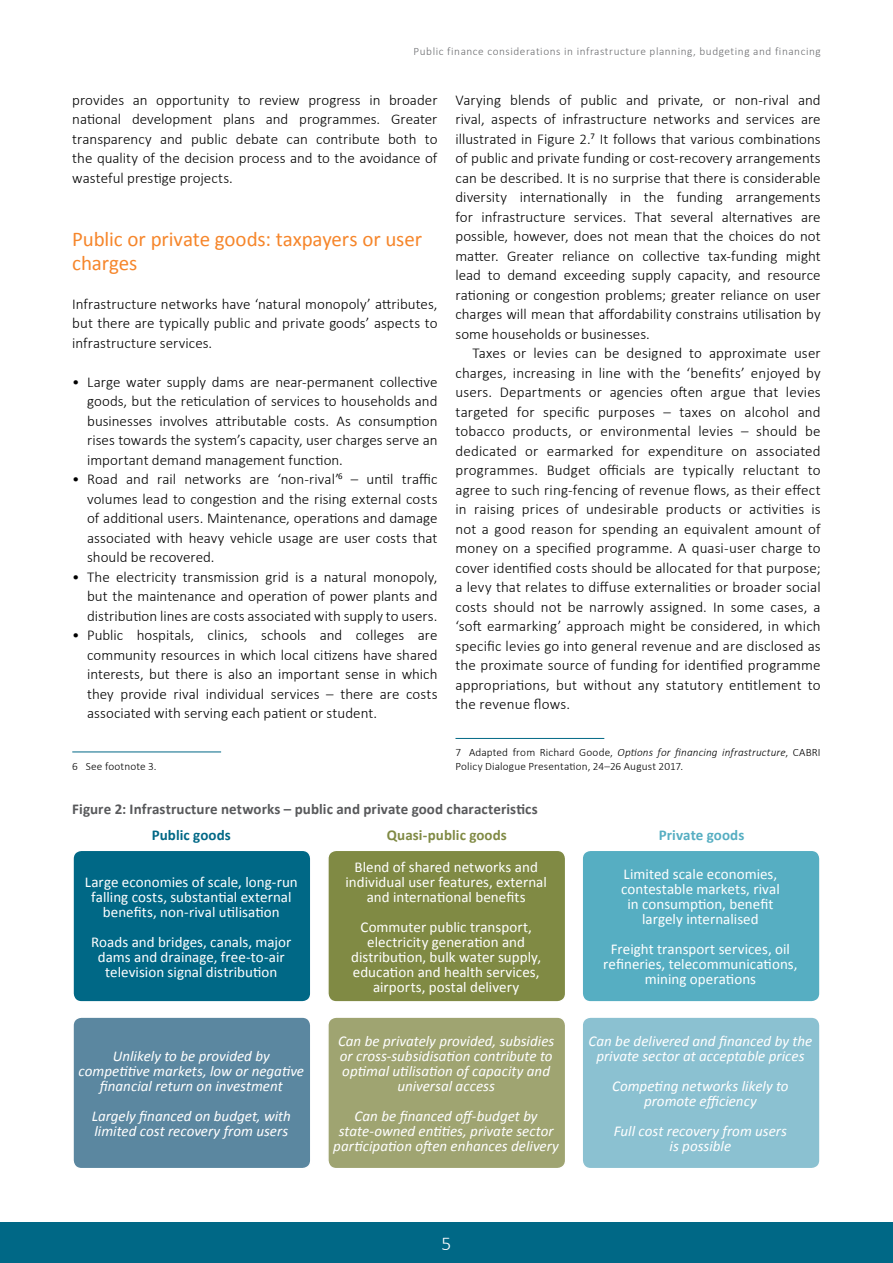
<style>
.page{position:relative;width:893px;height:1263px;background:#fff}
.page>*{position:absolute;margin:0;border:0;box-sizing:border-box;transform-origin:0 0}
.t1{font:21px/24px "Calibri";letter-spacing:-.005em;color:#f6862b}
.t2{font:300 19.5px "Calibri";color:#fff}
.t3{font:300 15px/19.5px "Calibri";color:#000;text-align:justify}
.t4{font:15px/15px "Calibri";letter-spacing:.005em;color:#fff;text-align:center}
.t5{font:italic 15px/15px "Calibri";color:#fff;text-align:center}
.t6{font:700 15px "Calibri";letter-spacing:.005em;color:#58595b}
.t7{font:700 15px "Calibri";letter-spacing:.005em;color:#808a44}
.t8{font:700 15px "Calibri";letter-spacing:.005em;color:#56aec2}
.t9{font:700 15px "Calibri";letter-spacing:.005em;color:#006886}
.t10{font:300 11.25px/13.5px "Calibri";letter-spacing:.01em;color:#000}
.t11{font:300 11.25px "Calibri";letter-spacing:.05em;color:#6d6e71}
.s1{font-style:italic}
</style>
<div class="page">
<div style="left:0;top:1222px;width:893px;height:41px;background:#006886"></div>
<hr style="left:72px;top:752px;width:149px;height:1px;background:#006886">
<hr style="left:455px;top:738px;width:149px;height:1px;background:#006886">
<div style="left:73px;top:850px;width:238px;height:152px;background:#006886;border-radius:9px"></div>
<div style="left:72px;top:849px;width:240px;height:153px;border:2px solid #fff;border-radius:9px"></div>
<div style="left:73px;top:1017px;width:238px;height:152px;background:#5b87a0;border-radius:9px"></div>
<div style="left:72px;top:1016px;width:240px;height:153px;border:2px solid #fff;border-radius:9px"></div>
<div style="left:328px;top:850px;width:238px;height:152px;background:#808a44;border-radius:9px"></div>
<div style="left:327px;top:849px;width:239px;height:153px;border:2px solid #fff;border-radius:9px"></div>
<div style="left:328px;top:1017px;width:238px;height:152px;background:#9fa471;border-radius:9px"></div>
<div style="left:327px;top:1016px;width:239px;height:153px;border:2px solid #fff;border-radius:9px"></div>
<div style="left:582px;top:850px;width:238px;height:152px;background:#56aec2;border-radius:9px"></div>
<div style="left:581px;top:849px;width:240px;height:153px;border:2px solid #fff;border-radius:9px"></div>
<div style="left:582px;top:1017px;width:238px;height:152px;background:#8bc1d1;border-radius:9px"></div>
<div style="left:581px;top:1016px;width:240px;height:153px;border:2px solid #fff;border-radius:9px"></div>
<p class="t11" style="left:414px;top:44px;width:409px">Public finance considerations in infrastructure planning, budgeting and financing</p>
<p class="t3" style="left:455px;top:89px;width:367px">Varying blends of public and private, or non-rival and rival, aspects of infrastructure networks and services are illustrated in Figure 2.<sup>7</sup> It follows that various combinations of public and private funding or cost-recovery arrangements can be described. It is no surprise that there is considerable diversity internationally in the funding arrangements for infrastructure services. That several alternatives are possible, however, does not mean that the choices do not matter. Greater reliance on collective tax-funding might lead to demand exceeding supply capacity, and resource rationing or congestion problems; greater reliance on user charges will mean that affordability constrains utilisation by some households or businesses.</p>
<p class="t3" style="left:455px;top:343px;width:367px;text-indent:17px">Taxes or levies can be designed to approximate user charges, increasing in line with the ‘benefits’ enjoyed by users. Departments or agencies often argue that levies targeted for specific purposes – taxes on alcohol and tobacco products, or environmental levies – should be dedicated or earmarked for expenditure on associated programmes. Budget officials are typically reluctant to agree to such ring-fencing of revenue flows, as their effect in raising prices of undesirable products or activities is not a good reason for spending an equivalent amount of money on a specified programme. A quasi-user charge to cover identified costs should be allocated for that purpose; a levy that relates to diffuse externalities or broader social costs should not be narrowly assigned. In some cases, a ‘soft earmarking’ approach might be considered, in which specific levies go into general revenue and are disclosed as the proximate source of funding for identified programme appropriations, but without any statutory entitlement to the revenue flows.</p>
<p class="t10" style="left:455px;top:745px;width:367px">7 Adapted from Richard Goode, <span class="s1">Options for financing infrastructure</span>, CABRI<br>Policy Dialogue Presentation, 24–26 August 2017.</p>
<p class="t6" style="left:72px;top:799px;width:467px">Figure 2: Infrastructure networks – public and private good characteristics</p>
<p class="t9" style="left:152px;top:826px;width:81px">Public goods</p>
<p class="t7" style="left:387px;top:826px;width:122px">Quasi-public goods</p>
<p class="t8" style="left:659px;top:826px;width:87px">Private goods</p>
<p class="t4" style="left:85px;top:874px;width:214px">Large economies of scale, long-run falling costs, substantial external benefits, non-rival utilisation</p>
<p class="t4" style="left:91px;top:934px;width:202px">Roads and bridges, canals, major dams and drainage, free-to-air television signal distribution</p>
<p class="t3" style="left:72px;top:89px;width:367px">provides an opportunity to review progress in broader national development plans and programmes. Greater transparency and public debate can contribute both to the quality of the decision process and to the avoidance of wasteful prestige projects.</p>
<h1 class="t1" style="left:72px;top:227px;width:351px">Public or private goods: taxpayers or user charges</h1>
<p class="t3" style="left:72px;top:293px;width:367px">Infrastructure networks have ‘natural monopoly’ attributes, but there are typically public and private goods’ aspects to infrastructure services.</p>
<p class="t3" style="left:87px;top:371px;width:352px;text-indent:-15px">• Large water supply dams are near-permanent collective goods, but the reticulation of services to households and businesses involves attributable costs. As consumption rises towards the system’s capacity, user charges serve an important demand management function.</p>
<p class="t3" style="left:87px;top:469px;width:352px;text-indent:-15px">• Road and rail networks are ‘non-rival’<sup>6</sup> – until traffic volumes lead to congestion and the rising external costs of additional users. Maintenance, operations and damage associated with heavy vehicle usage are user costs that should be recovered.</p>
<p class="t3" style="left:87px;top:566px;width:352px;text-indent:-15px">• The electricity transmission grid is a natural monopoly, but the maintenance and operation of power plants and distribution lines are costs associated with supply to users.</p>
<p class="t3" style="left:87px;top:625px;width:352px;text-indent:-15px">• Public hospitals, clinics, schools and colleges are community resources in which local citizens have shared interests, but there is also an important sense in which they provide rival individual services – there are costs associated with serving each patient or student.</p>
<p class="t10" style="left:72px;top:759px;width:86px">6 See footnote 3.</p>
<p class="t4" style="left:345px;top:859px;width:203px">Blend of shared networks and individual user features, external and international benefits</p>
<p class="t4" style="left:351px;top:919px;width:192px">Commuter public transport, electricity generation and distribution, bulk water supply, education and health services, airports, postal delivery</p>
<p class="t4" style="left:621px;top:867px;width:160px">Limited scale economies, contestable markets, rival in consumption, benefit largely internalised</p>
<p class="t4" style="left:603px;top:942px;width:196px">Freight transport services, oil refineries, telecommunications, mining operations</p>
<p class="t5" style="left:78px;top:1048px;width:227px">Unlikely to be provided by competitive markets, low or negative financial return on investment</p>
<p class="t5" style="left:92px;top:1108px;width:201px;text-align:left">Largely financed on budget, with limited cost recovery from users</p>
<p class="t5" style="left:338px;top:1033px;width:218px">Can be privately provided, subsidies or cross-subsidisation contribute to optimal utilisation of capacity and universal access</p>
<p class="t5" style="left:333px;top:1108px;width:227px">Can be financed off-budget by state-owned entities, private sector participation often enhances delivery</p>
<p class="t5" style="left:588px;top:1033px;width:225px">Can be delivered and financed by the private sector at acceptable prices</p>
<p class="t5" style="left:612px;top:1078px;width:178px">Competing networks likely to promote efficiency</p>
<p class="t5" style="left:614px;top:1123px;width:175px">Full cost recovery from users is possible</p>
<h2 class="t2" style="left:442px;top:1231px;width:11px">5</h2>
</div>
